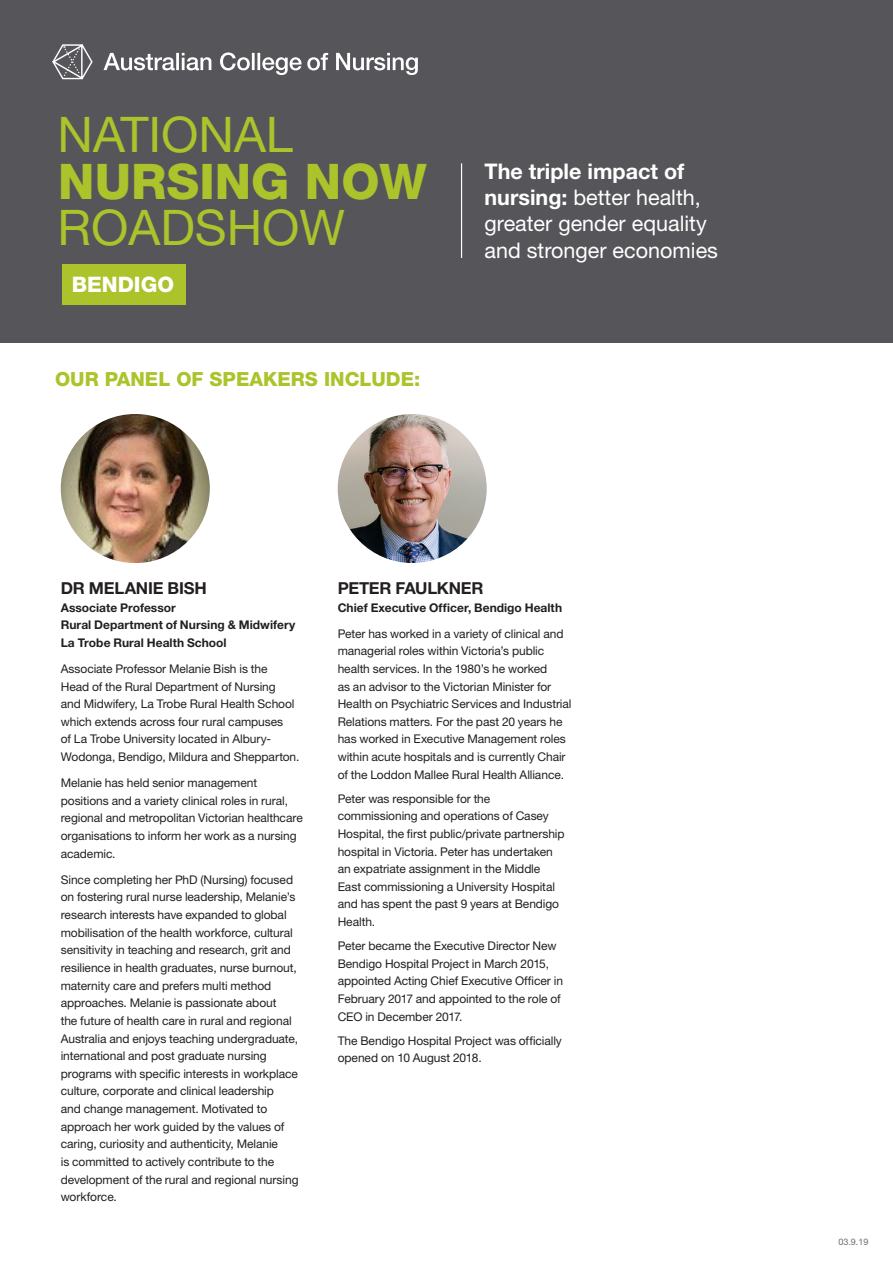
<style>
.page{position:relative;width:893px;height:1263px;background:#fff}
.page>*{position:absolute;margin:0;border:0;box-sizing:border-box;transform-origin:0 0}
.t1{font:49.2px/46.2px "Helvetica Neue LT Std";color:#acc32b}
.t2{font:21.6px/26.4px "Helvetica Neue LT Std";color:#fff}
.t3{font:800 21.45px "Helvetica Neue LT Std";color:#fff}
.t4{font:800 19.5px "Helvetica Neue LT Std";color:#acc32b}
.Body{font:700 16.5px "Helvetica Neue LT Std";letter-spacing:-.01em;color:#231f20}
.Body-2{font:12px/17.7px "Helvetica Neue LT Std";letter-spacing:-.005em;color:#231f20}
.Body-3{font:700 12px/17.7px "Helvetica Neue LT Std";letter-spacing:.005em;color:#231f20}
.t5{font:9px "Helvetica Neue LT Std";color:#6c6d70}
.s1{font-weight:800}
.s2{font-weight:700}
</style>
<div class="page">
<img style="left:61px;top:414px;width:149px;height:149px;border-radius:74px">
<img style="left:338px;top:414px;width:149px;height:149px;border-radius:74px">
<div style="left:0;top:0;width:893px;height:343px;background:#56565a"></div>
<svg style="left:52px;top:44px;width:41px;height:36px"></svg>
<svg style="left:104px;top:52px;width:314px;height:23px"></svg>
<hr style="left:461px;top:163px;width:1px;height:95px;background:#fff">
<div style="left:62px;top:264px;width:124px;height:40px;background:#acc32b"></div>
<p class="t1" style="left:57px;top:111px;width:371px">NATIONAL<br><span class="s1">NURSING NOW<br></span>ROADSHOW</p>
<p class="t3" style="left:72px;top:271px;width:104px">BENDIGO</p>
<p class="t4" style="left:55px;top:368px;width:367px">OUR PANEL OF SPEAKERS INCLUDE:</p>
<p class="t2" style="left:484px;top:158px;width:235px"><span class="s2">The triple impact of nursing:</span> better health, greater gender equality and stronger economies</p>
<p class="Body" style="left:61px;top:578px;width:148px">DR MELANIE BISH</p>
<p class="Body-3" style="left:61px;top:598px;width:236px">Associate Professor<br>Rural Department of Nursing &amp; Midwifery<br>La Trobe Rural Health School</p>
<p class="Body-2" style="left:61px;top:660px;width:240px">Associate Professor Melanie Bish is the<br>Head of the Rural Department of Nursing<br>and Midwifery, La Trobe Rural Health School which extends across four rural campuses<br>of La Trobe University located in Albury-Wodonga, Bendigo, Mildura and Shepparton.</p>
<p class="Body-2" style="left:61px;top:774px;width:243px">Melanie has held senior management positions and a variety clinical roles in rural, regional and metropolitan Victorian healthcare organisations to inform her work as a nursing academic.</p>
<p class="Body-2" style="left:61px;top:870px;width:239px">Since completing her PhD (Nursing) focused on fostering rural nurse leadership, Melanie’s research interests have expanded to global mobilisation of the health workforce, cultural sensitivity in teaching and research, grit and resilience in health graduates, nurse burnout, maternity care and prefers multi method approaches. Melanie is passionate about<br>the future of health care in rural and regional Australia and enjoys teaching undergraduate, international and post graduate nursing programs with specific interests in workplace culture, corporate and clinical leadership<br>and change management. Motivated to approach her work guided by the values of caring, curiosity and authenticity, Melanie<br>is committed to actively contribute to the development of the rural and regional nursing workforce.</p>
<p class="Body" style="left:338px;top:578px;width:147px">PETER FAULKNER</p>
<p class="Body-3" style="left:338px;top:598px;width:226px">Chief Executive Officer, Bendigo Health</p>
<p class="Body-2" style="left:338px;top:624px;width:235px">Peter has worked in a variety of clinical and managerial roles within Victoria’s public health services. In the 1980’s he worked<br>as an advisor to the Victorian Minister for Health on Psychiatric Services and Industrial Relations matters. For the past 20 years he has worked in Executive Management roles within acute hospitals and is currently Chair of the Loddon Mallee Rural Health Alliance.</p>
<p class="Body-2" style="left:338px;top:789px;width:228px">Peter was responsible for the commissioning and operations of Casey Hospital, the first public/private partnership hospital in Victoria. Peter has undertaken an expatriate assignment in the Middle East commissioning a University Hospital and has spent the past 9 years at Bendigo Health.</p>
<p class="Body-2" style="left:338px;top:937px;width:227px">Peter became the Executive Director New Bendigo Hospital Project in March 2015, appointed Acting Chief Executive Officer in February 2017 and appointed to the role of CEO in December 2017.</p>
<p class="Body-2" style="left:338px;top:1031px;width:226px">The Bendigo Hospital Project was officially opened on 10 August 2018.</p>
<p class="t5" style="left:838px;top:1236px;width:32px">03.9.19</p>
</div>
